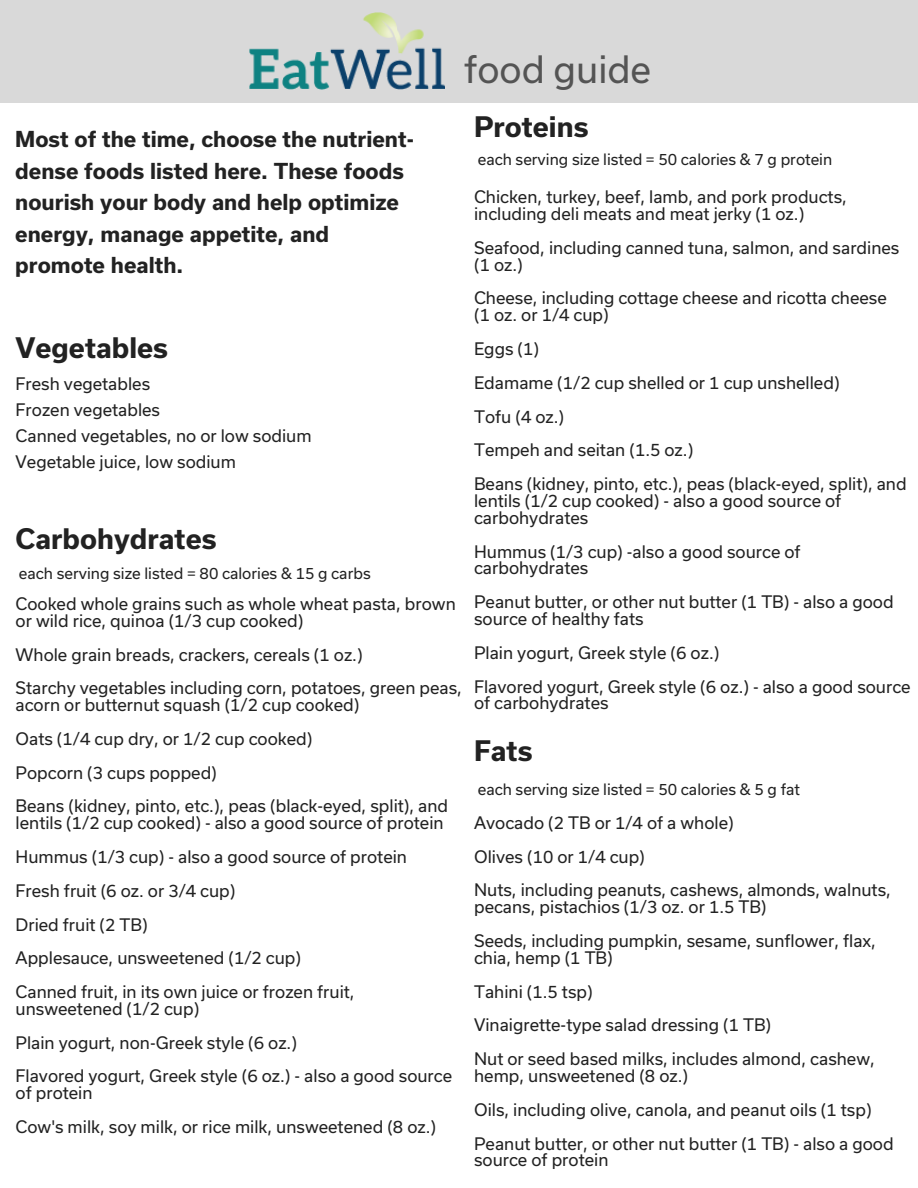
<style>
.page{position:relative;width:918px;height:1188px;background:#fff}
.page>*{position:absolute;margin:0;border:0;box-sizing:border-box;transform-origin:0 0}
.t1{font:36px "Usual";color:#545454}
.t2{font:700 27px "Usual";color:#222}
.t3{font:700 21px/31.5px "Usual";color:#222}
.t4{font:16.5px/16.8px "Usual";color:#222}
.t5{font:15px "Usual";color:#222}
</style>
<div class="page">
<div style="left:0;top:0;width:918px;height:103px;background:#d9d9d9"></div>
<img style="left:249px;top:13px;width:196px;height:76px">
<p class="t1" style="left:464px;top:47px;width:188px">food guide</p>
<p class="t3" style="left:15px;top:123px;width:400px">Most of the time, choose the nutrient&shy;dense foods listed here. These foods nourish your body and help optimize energy, manage appetite, and promote health.</p>
<p class="t2" style="left:16px;top:331px;width:154px">Vegetables</p>
<p class="t4" style="left:16px;top:376px;width:136px">Fresh vegetables</p>
<p class="t4" style="left:16px;top:401px;width:146px">Frozen vegetables</p>
<p class="t4" style="left:16px;top:427px;width:298px">Canned vegetables, no or low sodium</p>
<p class="t4" style="left:16px;top:453px;width:222px">Vegetable juice, low sodium</p>
<p class="t2" style="left:16px;top:522px;width:202px">Carbohydrates</p>
<p class="t5" style="left:19px;top:565px;width:353px">each serving size listed = 80 calories &amp; 15 g carbs</p>
<p class="t4" style="left:16px;top:595px;width:442px">Cooked whole grains such as whole wheat pasta, brown or wild rice, quinoa (1/3 cup cooked)</p>
<p class="t4" style="left:16px;top:646px;width:349px">Whole grain breads, crackers, cereals (1 oz.)</p>
<p class="t4" style="left:16px;top:679px;width:448px">Starchy vegetables including corn, potatoes, green peas, acorn or butternut squash (1/2 cup cooked)</p>
<p class="t4" style="left:16px;top:730px;width:298px">Oats (1/4 cup dry, or 1/2 cup cooked)</p>
<p class="t4" style="left:16px;top:764px;width:203px">Popcorn (3 cups popped)</p>
<p class="t4" style="left:16px;top:797px;width:434px">Beans (kidney, pinto, etc.), peas (black-eyed, split), and lentils (1/2 cup cooked) - also a good source of protein</p>
<p class="t4" style="left:16px;top:848px;width:393px">Hummus (1/3 cup) - also a good source of protein</p>
<p class="t4" style="left:16px;top:882px;width:221px">Fresh fruit (6 oz. or 3/4 cup)</p>
<p class="t4" style="left:16px;top:916px;width:134px">Dried fruit (2 TB)</p>
<p class="t4" style="left:16px;top:949px;width:287px">Applesauce, unsweetened (1/2 cup)</p>
<p class="t4" style="left:16px;top:983px;width:341px">Canned fruit, in its own juice or frozen fruit, unsweetened (1/2 cup)</p>
<p class="t4" style="left:16px;top:1034px;width:283px">Plain yogurt, non-Greek style (6 oz.)</p>
<p class="t4" style="left:16px;top:1067px;width:438px">Flavored yogurt, Greek style (6 oz.) - also a good source of protein</p>
<p class="t4" style="left:16px;top:1118px;width:422px">Cow's milk, soy milk, or rice milk, unsweetened (8 oz.)</p>
<p class="t2" style="left:474px;top:110px;width:116px">Proteins</p>
<p class="t5" style="left:478px;top:150px;width:356px">each serving size listed = 50 calories &amp; 7 g protein</p>
<p class="t4" style="left:474px;top:188px;width:374px">Chicken, turkey, beef, lamb, and pork products, including deli meats and meat jerky (1 oz.)</p>
<p class="t4" style="left:474px;top:239px;width:427px">Seafood, including canned tuna, salmon, and sardines</p>
<p class="t4" style="left:474px;top:256px;width:50px">(1 oz.)</p>
<p class="t4" style="left:474px;top:289px;width:414px">Cheese, including cottage cheese and ricotta cheese</p>
<p class="t4" style="left:474px;top:306px;width:136px">(1 oz. or 1/4 cup)</p>
<p class="t4" style="left:474px;top:340px;width:67px">Eggs (1)</p>
<p class="t4" style="left:474px;top:374px;width:367px">Edamame (1/2 cup shelled or 1 cup unshelled)</p>
<p class="t4" style="left:474px;top:408px;width:92px">Tofu (4 oz.)</p>
<p class="t4" style="left:474px;top:441px;width:221px">Tempeh and seitan (1.5 oz.)</p>
<p class="t4" style="left:474px;top:475px;width:434px">Beans (kidney, pinto, etc.), peas (black-eyed, split), and lentils (1/2 cup cooked) - also a good source of carbohydrates</p>
<p class="t4" style="left:474px;top:543px;width:328px">Hummus (1/3 cup) -also a good source of carbohydrates</p>
<p class="t4" style="left:474px;top:593px;width:421px">Peanut butter, or other nut butter (1 TB) - also a good source of healthy fats</p>
<p class="t4" style="left:474px;top:644px;width:247px">Plain yogurt, Greek style (6 oz.)</p>
<p class="t4" style="left:474px;top:678px;width:438px">Flavored yogurt, Greek style (6 oz.) - also a good source of carbohydrates</p>
<p class="t2" style="left:474px;top:734px;width:60px">Fats</p>
<p class="t5" style="left:478px;top:780px;width:324px">each serving size listed = 50 calories &amp; 5 g fat</p>
<p class="t4" style="left:474px;top:814px;width:261px">Avocado (2 TB or 1/4 of a whole)</p>
<p class="t4" style="left:474px;top:848px;width:172px">Olives (10 or 1/4 cup)</p>
<p class="t4" style="left:474px;top:881px;width:418px">Nuts, including peanuts, cashews, almonds, walnuts, pecans, pistachios (1/3 oz. or 1.5 TB)</p>
<p class="t4" style="left:474px;top:932px;width:403px">Seeds, including pumpkin, sesame, sunflower, flax, chia, hemp (1 TB)</p>
<p class="t4" style="left:474px;top:983px;width:120px">Tahini (1.5 tsp)</p>
<p class="t4" style="left:474px;top:1016px;width:299px">Vinaigrette-type salad dressing (1 TB)</p>
<p class="t4" style="left:474px;top:1050px;width:402px">Nut or seed based milks, includes almond, cashew, hemp, unsweetened (8 oz.)</p>
<p class="t4" style="left:474px;top:1101px;width:399px">Oils, including olive, canola, and peanut oils (1 tsp)</p>
<p class="t4" style="left:474px;top:1135px;width:421px">Peanut butter, or other nut butter (1 TB) - also a good source of protein</p>
</div>
